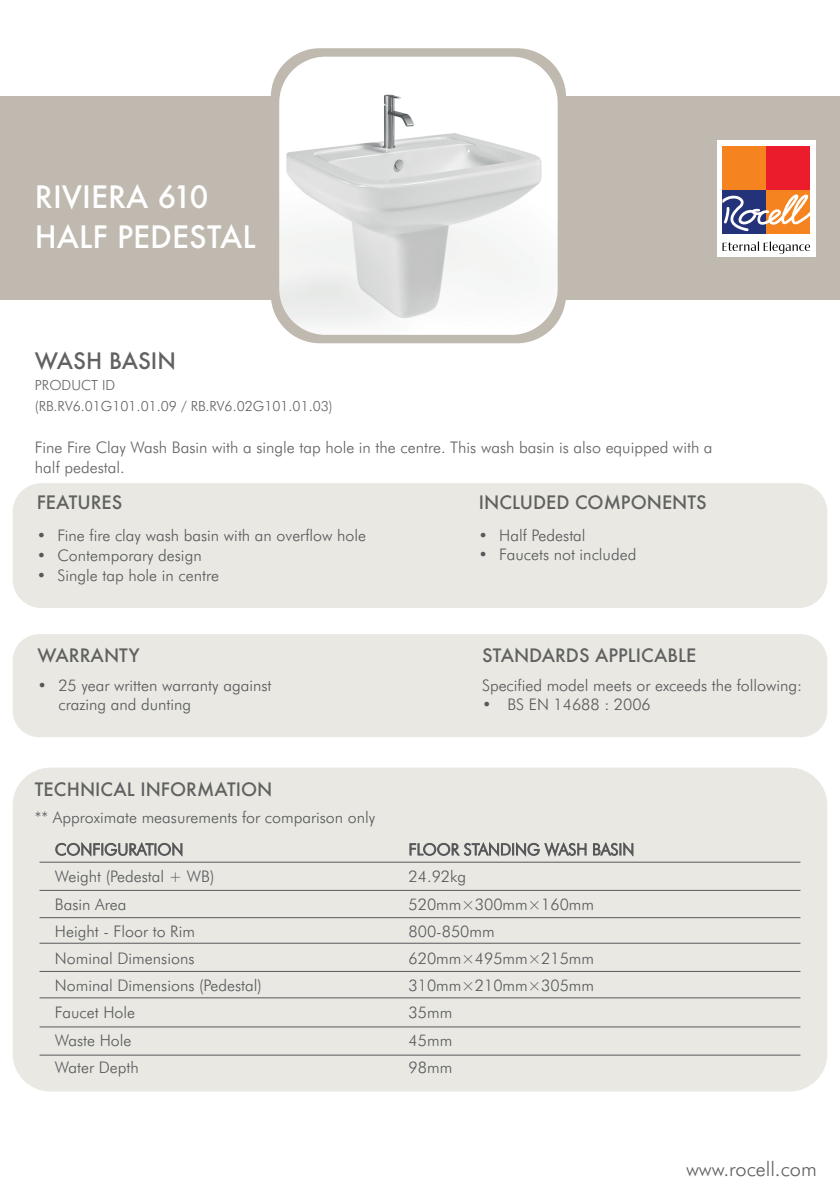
<style>
.page{position:relative;width:840px;height:1191px;background:#fff}
.page>*{position:absolute;margin:0;border:0;box-sizing:border-box;transform-origin:0 0}
.t1{font:500 30px/40px "Futura";color:#fff}
.t2{font:500 22px "Futura";color:#606160}
.t3{font:300 20px "Futura BT";color:#606160}
.t4{font:500 18px "Futura";color:#606160}
.t5{font:300 16px/19.2px "Futura BT";color:#57585a}
.t6{font:300 16px/20.8px "Futura BT";color:#606160}
.t7{font:300 14px/20.8px "Futura BT";color:#606160}
</style>
<div class="page">
<div style="left:13px;top:767px;width:813px;height:324px;background:#e9e8e3;border-radius:38px"></div>
<div style="left:13px;top:483px;width:813px;height:125px;background:#e9e8e3;border-radius:29px"></div>
<div style="left:13px;top:634px;width:813px;height:103px;background:#e9e8e3;border-radius:26px"></div>
<div style="left:0;top:96px;width:839px;height:204px;background:#bfb9af"></div>
<div style="left:271px;top:48px;width:294px;height:295px;background:#bfb9af;border-radius:49px"></div>
<img style="left:279px;top:57px;width:278px;height:278px">
<svg style="left:55px;top:842px;width:127px;height:14px"></svg>
<svg style="left:409px;top:842px;width:177px;height:15px"></svg>
<svg style="left:593px;top:842px;width:40px;height:14px"></svg>
<hr style="left:39px;top:862px;width:761px;height:1px;background:#57585a">
<hr style="left:39px;top:890px;width:761px;height:1px;background:#57585a">
<hr style="left:39px;top:917px;width:761px;height:1px;background:#57585a">
<hr style="left:39px;top:943px;width:761px;height:1px;background:#57585a">
<hr style="left:39px;top:971px;width:761px;height:1px;background:#57585a">
<hr style="left:39px;top:997px;width:761px;height:1px;background:#57585a">
<hr style="left:39px;top:1026px;width:761px;height:1px;background:#57585a">
<hr style="left:39px;top:1054px;width:761px;height:1px;background:#57585a">
<div style="left:717px;top:140px;width:98px;height:117px;background:#fff"></div>
<div style="left:765px;top:190px;width:44px;height:44px;background:#f58320"></div>
<div style="left:722px;top:146px;width:43px;height:44px;background:#f58320"></div>
<div style="left:765px;top:146px;width:44px;height:44px;background:#eb1c2c"></div>
<div style="left:722px;top:190px;width:43px;height:44px;background:#243279"></div>
<svg style="left:722px;top:194px;width:87px;height:37px"></svg>
<svg style="left:722px;top:241px;width:87px;height:13px"></svg>
<h1 class="t1" style="left:35px;top:176px;width:222px">RIVIERA 610<br>HALF PEDESTAL</h1>
<h2 class="t2" style="left:35px;top:346px;width:142px">WASH BASIN</h2>
<p class="t7" style="left:35px;top:374px;width:299px">PRODUCT ID<br>(RB.RV6.01G101.01.09 / RB.RV6.02G101.01.03)</p>
<p class="t6" style="left:35px;top:436px;width:678px">Fine Fire Clay Wash Basin with a single tap hole in the centre. This wash basin is also equipped with a half pedestal.</p>
<p class="t4" style="left:37px;top:490px;width:87px">FEATURES</p>
<p class="t4" style="left:478px;top:490px;width:229px">INCLUDED COMPONENTS</p>
<p class="t5" style="left:37px;top:526px;width:330px">• Fine fire clay wash basin with an overflow hole</p>
<p class="t5" style="left:37px;top:546px;width:166px">• Contemporary design</p>
<p class="t5" style="left:37px;top:566px;width:184px">• Single tap hole in centre</p>
<p class="t4" style="left:38px;top:643px;width:103px">WARRANTY</p>
<p class="t5" style="left:58px;top:675px;width:214px;text-indent:-21px">• 25 year written warranty against crazing and dunting</p>
<p class="t4" style="left:35px;top:776px;width:239px">TECHNICAL INFORMATION</p>
<p class="t5" style="left:35px;top:807px;width:341px">** Approximate measurements for comparison only</p>
<p class="t5" style="left:478px;top:526px;width:109px">• Half Pedestal</p>
<p class="t5" style="left:478px;top:545px;width:159px">• Faucets not included</p>
<p class="t4" style="left:481px;top:643px;width:216px">STANDARDS APPLICABLE</p>
<p class="t5" style="left:481px;top:675px;width:321px">Specified model meets or exceeds the following:</p>
<p class="t5" style="left:481px;top:694px;width:170px">• BS EN 14688 : 2006</p>
<p class="t5" style="left:55px;top:867px;width:161px">Weight (Pedestal + WB)</p>
<p class="t5" style="left:408px;top:867px;width:59px">24.92kg</p>
<p class="t5" style="left:55px;top:894px;width:73px">Basin Area</p>
<p class="t5" style="left:408px;top:894px;width:187px">520mm×300mm×160mm</p>
<p class="t5" style="left:55px;top:921px;width:141px">Height - Floor to Rim</p>
<p class="t5" style="left:408px;top:921px;width:88px">800-850mm</p>
<p class="t5" style="left:55px;top:948px;width:141px">Nominal Dimensions</p>
<p class="t5" style="left:408px;top:948px;width:187px">620mm×495mm×215mm</p>
<p class="t5" style="left:55px;top:975px;width:208px">Nominal Dimensions (Pedestal)</p>
<p class="t5" style="left:408px;top:975px;width:187px">310mm×210mm×305mm</p>
<p class="t5" style="left:55px;top:1003px;width:82px">Faucet Hole</p>
<p class="t5" style="left:408px;top:1003px;width:45px">35mm</p>
<p class="t5" style="left:55px;top:1030px;width:78px">Waste Hole</p>
<p class="t5" style="left:408px;top:1030px;width:45px">45mm</p>
<p class="t5" style="left:55px;top:1057px;width:85px">Water Depth</p>
<p class="t5" style="left:408px;top:1057px;width:45px">98mm</p>
<p class="t3" style="left:685px;top:1157px;width:132px">www.rocell.com</p>
</div>
